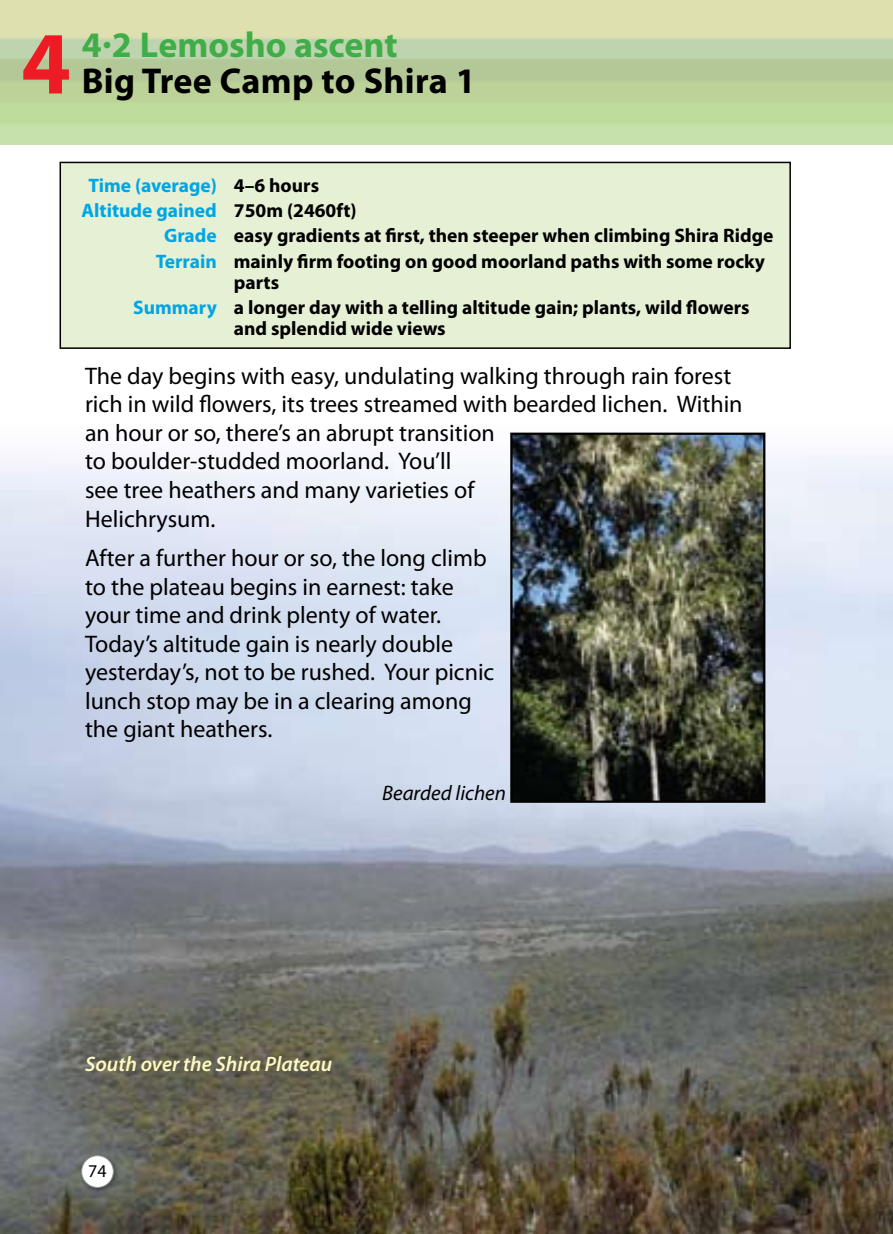
<style>
.page{position:relative;width:893px;height:1234px;background:#fff}
.page>*{position:absolute;margin:0;border:0;box-sizing:border-box;transform-origin:0 0}
.t1{font:700 89.4px "Myriad Pro";color:#ed1c24}
.t2{font:700 36px "Myriad Pro";letter-spacing:.01em;color:#000}
.t3{font:700 36px "Myriad";color:#41ad49}
.t4{font:24px/28.5px "Myriad Pro";color:#000}
.t5{font:italic 600 21px "Myriad Pro";color:#fffac2}
.t6{font:italic 21px "Myriad Pro";color:#000}
.t7{font:700 19.5px/25.2px "Myriad Pro";color:#000}
.t8{font:700 19.5px "Myriad Pro";color:#00a5e4}
.t9{font:18px "Myriad Pro";color:#000}
.s1{font-family:"Myriad Pro"}
.s2{color:#000}
.s3{color:#00a5e4}
</style>
<div class="page">
<img style="left:0;top:432px;width:893px;height:801px">
<div style="left:60px;top:162px;width:731px;height:187px;background:#e5f0d4;border:2px solid #000"></div>
<img style="left:513px;top:435px;width:249px;height:364px">
<div style="left:510px;top:432px;width:255px;height:370px;border:2px solid #000"></div>
<div style="left:79px;top:1152px;width:70px;height:61px;background:#000;opacity:.4"></div>
<div style="left:82px;top:1155px;width:31px;height:32px;background:#fff;border-radius:50%"></div>
<div style="left:81px;top:1154px;width:33px;height:33px;border:1px solid #939598;border-radius:50%"></div>
<h1 class="t1" style="left:21px;top:5px;width:51px">4</h1>
<h2 class="t3" style="left:82px;top:27px;width:317px"><span class="s1">4</span><sup>.</sup><span class="s1">2 L</span>emosho ascent</h2>
<h2 class="t2" style="left:82px;top:58px;width:395px">Big Tree Camp to Shira 1</h2>
<p class="t8" style="left:88px;top:173px;width:232px">Time (average) <span class="s2">4–6 hours</span></p>
<p class="t8" style="left:82px;top:198px;width:277px">Altitude gained <span class="s2">750m (2460ft)</span></p>
<p class="t7" style="left:164px;top:222px;width:611px"><span class="s3">Grade</span> easy gradients at first, then steeper when climbing Shira Ridge</p>
<p class="t7" style="left:156px;top:248px;width:611px"><span class="s3">Terrain</span> mainly firm footing on good moorland paths with some rocky</p>
<p class="t7" style="left:133px;top:269px;width:618px;text-indent:101px">parts<br><span class="s3">Summary</span> a longer day with a telling altitude gain; plants, wild flowers</p>
<p class="t7" style="left:234px;top:315px;width:213px">and splendid wide views</p>
<p class="t4" style="left:85px;top:361px;width:659px">The day begins with easy, undulating walking through rain forest rich in wild flowers, its trees streamed with bearded lichen. Within an hour or so, there’s an abrupt transition<br>to boulder-studded moorland. You’ll<br>see tree heathers and many varieties of<br>Helichrysum.</p>
<p class="t4" style="left:85px;top:543px;width:411px">After a further hour or so, the long climb to the plateau begins in earnest: take your time and drink plenty of water.<br>Today’s altitude gain is nearly double yesterday’s, not to be rushed. Your picnic lunch stop may be in a clearing among the giant heathers.</p>
<p class="t6" style="left:382px;top:780px;width:125px">Bearded lichen</p>
<p class="t5" style="left:85px;top:1050px;width:249px">South over the Shira Plateau</p>
<p class="t9" style="left:88px;top:1159px;width:20px">74</p>
</div>
